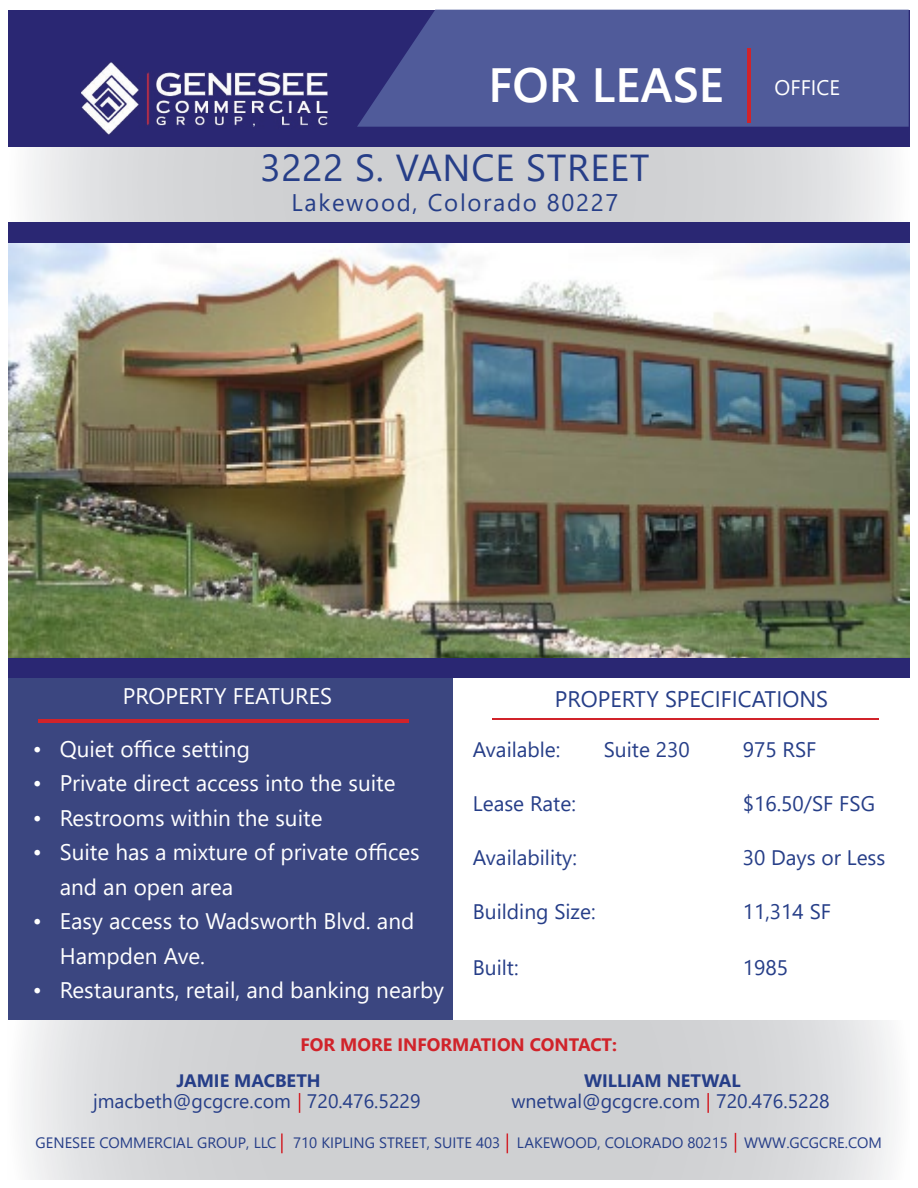
<style>
.page{position:relative;width:918px;height:1188px;background:#fff}
.page>*{position:absolute;margin:0;border:0;box-sizing:border-box;transform-origin:0 0}
.t1{font:600 48px "Segoe UI";color:#fff}
.t2{font:37.5px "Segoe UI";letter-spacing:.02em;color:#263e88}
.t3{font:24px "Segoe UI";letter-spacing:.07em;color:#263e88}
.t4{font:22.5px/34.5px "Segoe UI";color:#fff}
.t5{font:22.5px "Segoe UI";color:#263e88}
.t6{font:21px "Segoe UI";color:#263e88}
.t7{font:21px "Segoe UI";color:#fff}
.t8{font:19.5px "Segoe UI";color:#263e88}
.t9{font:700 18px "Segoe UI";color:#d1232a}
.t10{font:700 18px "Segoe UI";color:#263e88}
.t11{font:15px "Segoe UI";color:#263e88}
</style>
<div class="page">
<img style="left:9px;top:242px;width:901px;height:416px">
<div style="left:9px;top:10px;width:901px;height:142px;background:#2a2773"></div>
<div style="left:9px;top:221px;width:901px;height:21px;background:#2a2773"></div>
<svg style="left:357px;top:10px;width:552px;height:117px;background:#4d5696"></svg>
<div style="left:9px;top:678px;width:444px;height:360px;background:#3b4680"></div>
<svg style="left:9px;top:148px;width:901px;height:74px;background:#d7d8da"></svg>
<svg style="left:9px;top:1021px;width:885px;height:159px;background:#d5d6d8"></svg>
<hr style="left:747px;top:48px;width:4px;height:75px;background:#d1232a">
<img style="left:81px;top:62px;width:247px;height:73px">
<hr style="left:492px;top:719px;width:386px;height:1px;background:#d1232a">
<hr style="left:39px;top:719px;width:370px;height:3px;background:#d1232a">
<hr style="left:281px;top:1133px;width:2px;height:20px;background:#d1232a">
<svg style="left:507px;top:1133px;width:1px;height:20px"></svg>
<svg style="left:299px;top:1093px;width:1px;height:20px"></svg>
<hr style="left:707px;top:1093px;width:2px;height:20px;background:#d1232a">
<svg style="left:735px;top:1133px;width:1px;height:20px"></svg>
<div style="left:8px;top:658px;width:902px;height:20px;background:#2a2773"></div>
<p class="t1" style="left:488px;top:40px;width:237px">FOR LEASE</p>
<p class="t2" style="left:260px;top:133px;width:391px">3222 S. VANCE STREET</p>
<p class="t3" style="left:292px;top:180px;width:328px">Lakewood, Colorado 80227</p>
<p class="t7" style="left:775px;top:68px;width:67px">OFFICE</p>
<p class="t4" style="left:123px;top:677px;width:211px">PROPERTY FEATURES</p>
<p class="t5" style="left:555px;top:678px;width:275px">PROPERTY SPECIFICATIONS</p>
<p class="t4" style="left:33px;top:730px;width:219px">• Quiet office setting</p>
<p class="t4" style="left:33px;top:764px;width:364px">• Private direct access into the suite</p>
<p class="t4" style="left:33px;top:799px;width:291px">• Restrooms within the suite</p>
<p class="t4" style="left:60px;top:833px;width:362px;text-indent:-27px">• Suite has a mixture of private offices and an open area</p>
<p class="t4" style="left:60px;top:902px;width:356px;text-indent:-27px">• Easy access to Wadsworth Blvd. and<br>Hampden Ave.</p>
<p class="t4" style="left:33px;top:971px;width:413px">• Restaurants, retail, and banking nearby</p>
<p class="t6" style="left:473px;top:730px;width:89px">Available:</p>
<p class="t6" style="left:604px;top:730px;width:87px">Suite 230</p>
<p class="t6" style="left:743px;top:730px;width:75px">975 RSF</p>
<p class="t6" style="left:473px;top:784px;width:105px">Lease Rate:</p>
<p class="t6" style="left:743px;top:784px;width:134px">$16.50/SF FSG</p>
<p class="t6" style="left:473px;top:838px;width:106px">Availability:</p>
<p class="t6" style="left:743px;top:838px;width:144px">30 Days or Less</p>
<p class="t6" style="left:473px;top:892px;width:124px">Building Size:</p>
<p class="t6" style="left:743px;top:892px;width:90px">11,314 SF</p>
<p class="t6" style="left:473px;top:948px;width:47px">Built:</p>
<p class="t6" style="left:743px;top:948px;width:47px">1985</p>
<p class="t9" style="left:301px;top:1027px;width:318px">FOR MORE INFORMATION CONTACT:</p>
<p class="t10" style="left:177px;top:1063px;width:146px">JAMIE MACBETH</p>
<p class="t10" style="left:584px;top:1063px;width:158px">WILLIAM NETWAL</p>
<p class="t8" style="left:93px;top:1082px;width:329px">jmacbeth@gcgcre.com 720.476.5229</p>
<p class="t8" style="left:511px;top:1082px;width:320px">wnetwal@gcgcre.com 720.476.5228</p>
<p class="t11" style="left:36px;top:1129px;width:848px">GENESEE COMMERCIAL GROUP, LLC 710 KIPLING STREET, SUITE 403 LAKEWOOD, COLORADO 80215 WWW.GCGCRE.COM</p>
</div>
